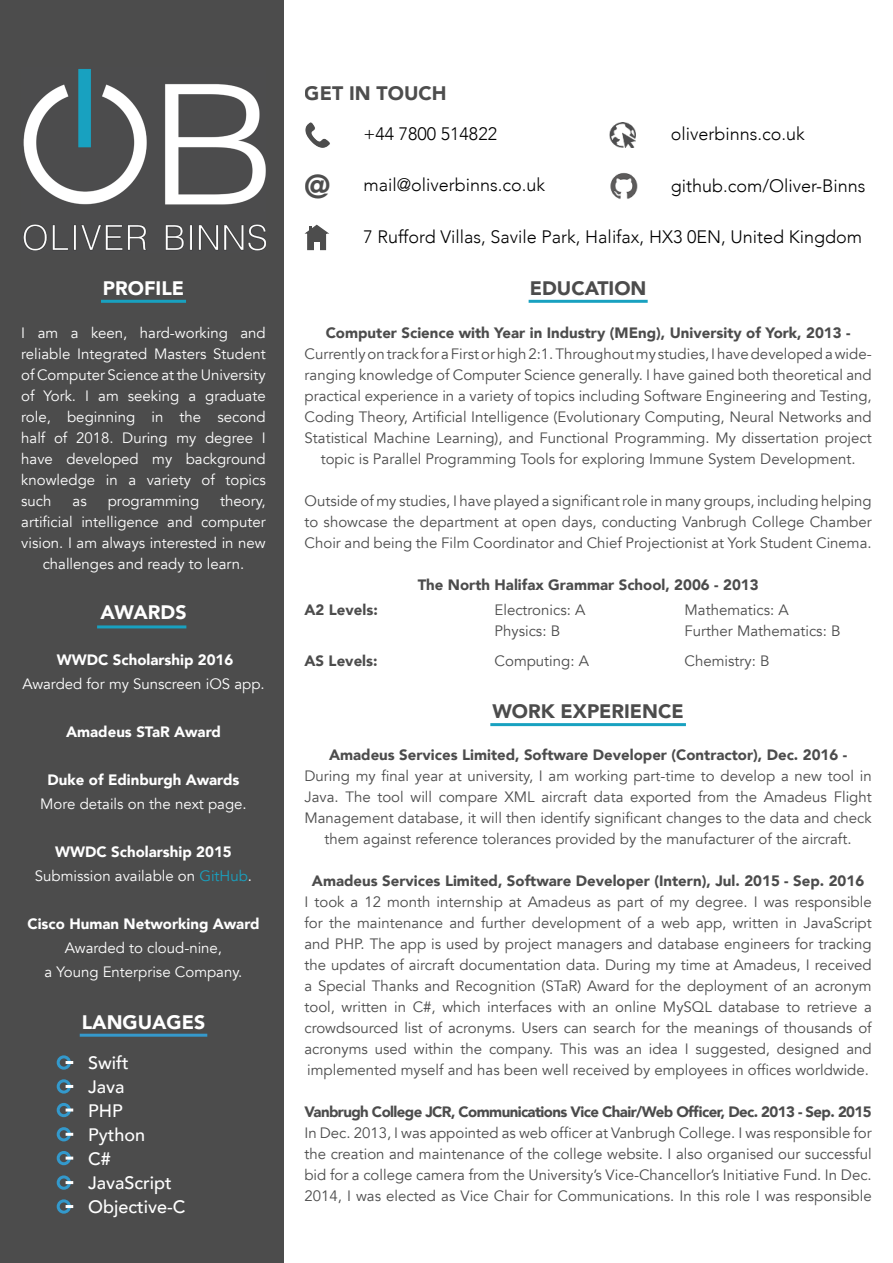
<style>
.page{position:relative;width:893px;height:1263px;background:#fff}
.page>*{position:absolute;margin:0;border:0;box-sizing:border-box;transform-origin:0 0}
.t1{font:900 19.5px "Avenir";color:#4c4c4c}
.t2{font:900 19.5px "Avenir";color:#fff}
.t3{font:900 19.5px "Avenir";color:#000}
.t4{font:300 18px "Avenir";color:#000}
.t5{font:500 18px/24px "Avenir";color:#fff}
.t6{font:15px/21px "Avenir";color:#4c4c4c;text-align:justify}
.t7{font:15px/21px "Avenir";color:#fff;text-align:center}
.t8{font:900 15px "Avenir";color:#4c4c4c}
.t9{font:900 15px "Avenir";color:#fff}
.t10{font:900 15px "Avenir";letter-spacing:-.04em;color:#4c4c4c}
.s1{font-weight:900}
.s2{color:#18a1c0}
.s3{font-weight:900;font-size:33px}
</style>
<div class="page">
<svg style="left:304px;top:224px;width:25px;height:27px"></svg>
<div style="left:0;top:0;width:283px;height:1263px;background:#4c4c4c"></div>
<img style="left:23px;top:69px;width:243px;height:182px">
<div style="left:314px;top:242px;width:5px;height:9px;background:#fff"></div>
<hr style="left:101px;top:300px;width:85px;height:3px;background:#18a1c0">
<div style="left:57px;top:1055px;width:14px;height:15px;border:3px solid #39c;border-radius:50%"></div>
<svg style="left:66px;top:1061px;width:7px;height:3px"></svg>
<div style="left:57px;top:1079px;width:14px;height:14px;border:3px solid #39c;border-radius:50%"></div>
<svg style="left:66px;top:1085px;width:7px;height:3px"></svg>
<div style="left:57px;top:1103px;width:14px;height:14px;border:3px solid #39c;border-radius:50%"></div>
<svg style="left:66px;top:1108px;width:7px;height:3px"></svg>
<div style="left:57px;top:1127px;width:14px;height:14px;border:3px solid #39c;border-radius:50%"></div>
<svg style="left:66px;top:1133px;width:7px;height:3px"></svg>
<div style="left:57px;top:1151px;width:14px;height:14px;border:3px solid #39c;border-radius:50%"></div>
<svg style="left:66px;top:1156px;width:7px;height:3px"></svg>
<div style="left:57px;top:1175px;width:14px;height:15px;border:3px solid #39c;border-radius:50%"></div>
<svg style="left:66px;top:1181px;width:7px;height:3px"></svg>
<div style="left:57px;top:1199px;width:14px;height:15px;border:3px solid #39c;border-radius:50%"></div>
<svg style="left:66px;top:1205px;width:7px;height:3px"></svg>
<hr style="left:80px;top:1034px;width:127px;height:3px;background:#3599cc">
<img style="left:305px;top:122px;width:25px;height:26px">
<img style="left:610px;top:172px;width:28px;height:27px">
<img style="left:609px;top:122px;width:26px;height:26px">
<hr style="left:490px;top:723px;width:196px;height:3px;background:#18a1c0">
<hr style="left:529px;top:300px;width:119px;height:3px;background:#18a1c0">
<hr style="left:97px;top:625px;width:89px;height:3px;background:#18a1c0">
<h1 class="t2" style="left:103px;top:272px;width:83px">PROFILE</h1>
<p class="t7" style="left:21px;top:322px;width:246px;text-align:justify">I am a keen, hard-working and reliable Integrated Masters Student of Computer Science at the University of York. I am seeking a graduate role, beginning in the second half of 2018. During my degree I have developed my background knowledge in a variety of topics such</p>
<p class="t7" style="left:73px;top:490px;width:16px">as</p>
<p class="t7" style="left:108px;top:490px;width:93px">programming</p>
<p class="t7" style="left:220px;top:490px;width:47px">theory,</p>
<p class="t7" style="left:21px;top:511px;width:246px">artificial intelligence and computer</p>
<p class="t7" style="left:21px;top:532px;width:246px">vision. I am always interested in new</p>
<p class="t7" style="left:43px;top:553px;width:203px">challenges and ready to learn.</p>
<h1 class="t2" style="left:100px;top:596px;width:88px">AWARDS</h1>
<p class="t9" style="left:57px;top:647px;width:178px">WWDC Scholarship 2016</p>
<p class="t7" style="left:22px;top:674px;width:244px">Awarded for my Sunscreen iOS app.</p>
<p class="t9" style="left:66px;top:719px;width:156px">Amadeus STaR Award</p>
<p class="t9" style="left:48px;top:767px;width:193px">Duke of Edinburgh Awards</p>
<p class="t7" style="left:40px;top:794px;width:208px">More details on the next page.</p>
<p class="t7" style="left:35px;top:840px;width:219px;line-height:24px"><span class="s1">WWDC Scholarship 2015<br></span>Submission available on <span class="s2">GitHub</span>.</p>
<p class="t9" style="left:27px;top:911px;width:234px">Cisco Human Networking Award</p>
<p class="t7" style="left:45px;top:936px;width:199px;line-height:24px">Awarded to cloud-nine,<br>a Young Enterprise Company.</p>
<h1 class="t2" style="left:82px;top:1006px;width:125px">LANGUAGES</h1>
<p class="t5" style="left:88px;top:1050px;width:99px">Swift<br>Java<br>PHP<br>Python<br>C#<br>JavaScript<br>Objective-C</p>
<h1 class="t3" style="left:305px;top:76px;width:143px">GET IN TOUCH</h1>
<p class="t4" style="left:363px;top:124px;width:135px">+44 7800 514822</p>
<p class="t4" style="left:671px;top:123px;width:136px">oliverbinns.co.uk</p>
<p class="t4" style="left:305px;top:174px;width:242px"><span class="s3">@</span> mail@oliverbinns.co.uk</p>
<p class="t4" style="left:363px;top:226px;width:500px">7 Rufford Villas, Savile Park, Halifax, HX3 0EN, United Kingdom</p>
<p class="t4" style="left:671px;top:175px;width:196px">github.com/Oliver-Binns</p>
<h1 class="t1" style="left:530px;top:272px;width:118px">EDUCATION</h1>
<p class="t8" style="left:326px;top:320px;width:526px">Computer Science with Year in Industry (MEng), University of York, 2013 -</p>
<p class="t6" style="left:305px;top:343px;width:569px;text-align:center">Currently on track for a First or high 2:1. Throughout my studies, I have developed a wide&shy;ranging knowledge of Computer Science generally. I have gained both theoretical and practical experience in a variety of topics including Software Engineering and Testing, Coding Theory, Artificial Intelligence (Evolutionary Computing, Neural Networks and Statistical Machine Learning), and Functional Programming. My dissertation project topic is Parallel Programming Tools for exploring Immune System Development.</p>
<p class="t6" style="left:305px;top:490px;width:569px">Outside of my studies, I have played a significant role in many groups, including helping to showcase the department at open days, conducting Vanbrugh College Chamber Choir and being the Film Coordinator and Chief Projectionist at York Student Cinema.</p>
<p class="t8" style="left:418px;top:572px;width:342px">The North Halifax Grammar School, 2006 - 2013</p>
<p class="t8" style="left:304px;top:597px;width:75px">A2 Levels:</p>
<p class="t8" style="left:304px;top:648px;width:75px">AS Levels:</p>
<p class="t6" style="left:495px;top:600px;width:92px">Electronics: A<br>Physics: B</p>
<p class="t6" style="left:495px;top:651px;width:96px">Computing: A</p>
<p class="t6" style="left:685px;top:600px;width:157px">Mathematics: A<br>Further Mathematics: B</p>
<p class="t6" style="left:685px;top:651px;width:86px">Chemistry: B</p>
<h1 class="t1" style="left:492px;top:694px;width:193px">WORK EXPERIENCE</h1>
<p class="t8" style="left:329px;top:742px;width:520px">Amadeus Services Limited, Software Developer (Contractor), Dec. 2016 -</p>
<p class="t6" style="left:304px;top:766px;width:569px;text-align:center">During my final year at university, I am working part-time to develop a new tool in Java. The tool will compare XML aircraft data exported from the Amadeus Flight Management database, it will then identify significant changes to the data and check them against reference tolerances provided by the manufacturer of the aircraft.</p>
<p class="t8" style="left:312px;top:868px;width:554px">Amadeus Services Limited, Software Developer (Intern), Jul. 2015 - Sep. 2016</p>
<p class="t6" style="left:304px;top:892px;width:569px">I took a 12 month internship at Amadeus as part of my degree. I was responsible for the maintenance and further development of a web app, written in JavaScript and PHP. The app is used by project managers and database engineers for tracking the updates of aircraft documentation data. During my time at Amadeus, I received a Special Thanks and Recognition (STaR) Award for the deployment of an acronym tool, written in C#, which interfaces with an online MySQL database to retrieve a crowdsourced list of acronyms. Users can search for the meanings of thousands of acronyms used within the company. This was an idea I suggested, designed and implemented myself and has been well received by employees in offices worldwide.</p>
<p class="t10" style="left:304px;top:1099px;width:569px">Vanbrugh College JCR, Communications Vice Chair/Web Officer, Dec. 2013 - Sep. 2015</p>
<p class="t6" style="left:304px;top:1123px;width:569px">In Dec. 2013, I was appointed as web officer at Vanbrugh College. I was responsible for the creation and maintenance of the college website. I also organised our successful bid for a college camera from the University’s Vice-Chancellor’s Initiative Fund. In Dec.<br>2014, I was elected as Vice Chair for Communications. In this role I was responsible</p>
</div>
